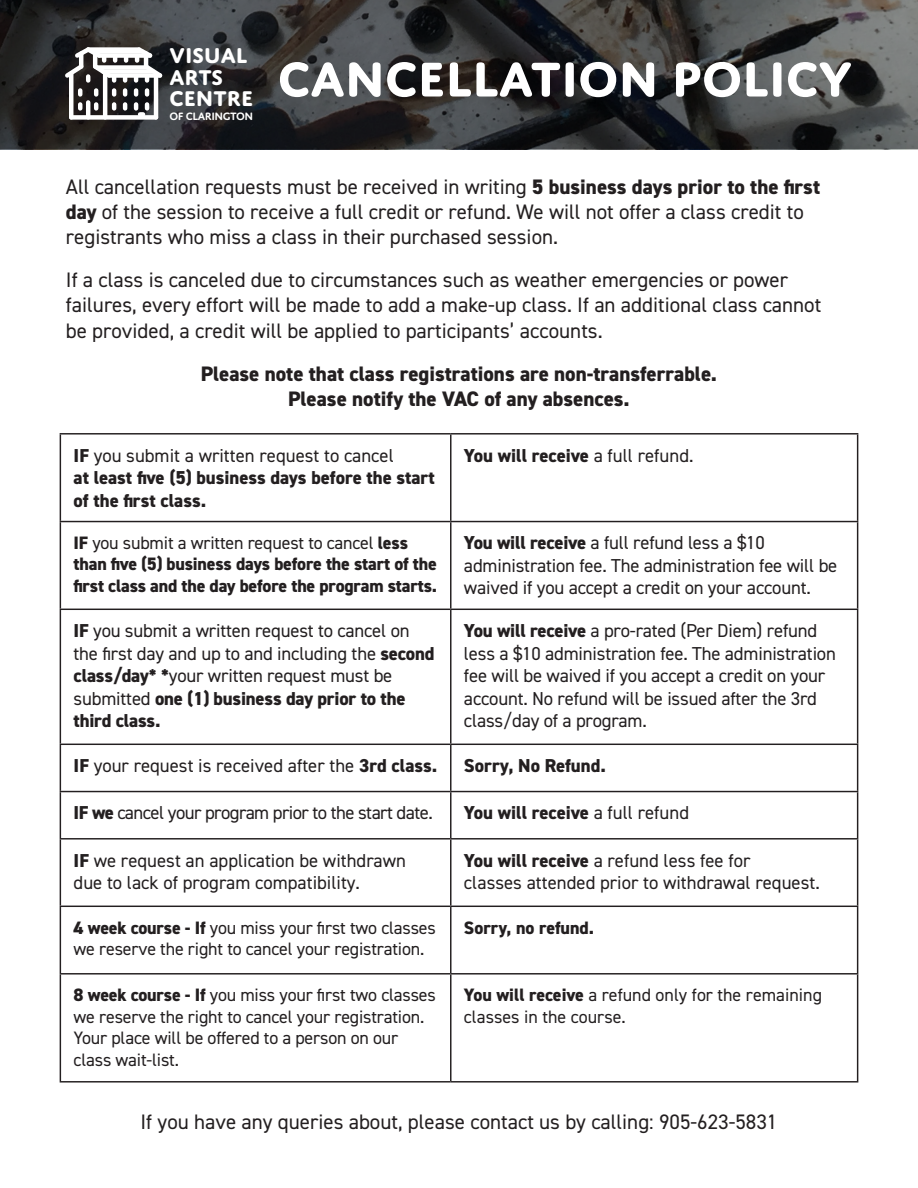
<style>
.page{position:relative;width:918px;height:1188px;background:#fff}
.page>*{position:absolute;margin:0;border:0;box-sizing:border-box;transform-origin:0 0}
.t1{font:700 52.35px "Domus Titling";color:#fff}
.t2{font:700 22.8px/21.6px "Domus Titling";color:#fff}
.t3{font:21px/25.2px "DIN2014";color:#231f20}
.t4{font:800 21px "DIN2014";color:#231f20}
.t5{font:18.75px/22.5px "DIN2014";letter-spacing:-.01em;color:#231f20}
.t6{font:800 18.75px/22.5px "DIN2014";color:#231f20}
.t7{font:18.75px "DIN2014";letter-spacing:-.03em;color:#231f20}
.t8{font:18px/21.6px "DIN2014";letter-spacing:-.01em;color:#231f20}
.t9{font:800 18px/21.6px "DIN2014";letter-spacing:-.01em;color:#231f20}
.t10{font:600 11.4px "Domus Titling";letter-spacing:-.04em;color:#fff}
.s1{font-weight:800}
.s2{font-weight:400}
</style>
<div class="page">
<hr style="left:60px;top:433px;width:391px;height:2px;background:#231f20">
<hr style="left:60px;top:435px;width:1px;height:86px;background:#231f20">
<hr style="left:451px;top:433px;width:407px;height:2px;background:#231f20">
<hr style="left:450px;top:435px;width:2px;height:86px;background:#231f20">
<hr style="left:857px;top:435px;width:1px;height:86px;background:#231f20">
<hr style="left:60px;top:521px;width:391px;height:1px;background:#231f20">
<hr style="left:60px;top:522px;width:1px;height:87px;background:#231f20">
<hr style="left:451px;top:521px;width:407px;height:1px;background:#231f20">
<hr style="left:450px;top:522px;width:2px;height:87px;background:#231f20">
<hr style="left:857px;top:522px;width:1px;height:87px;background:#231f20">
<hr style="left:60px;top:609px;width:391px;height:1px;background:#231f20">
<hr style="left:60px;top:610px;width:1px;height:134px;background:#231f20">
<hr style="left:451px;top:609px;width:407px;height:1px;background:#231f20">
<hr style="left:450px;top:610px;width:2px;height:134px;background:#231f20">
<hr style="left:857px;top:610px;width:1px;height:134px;background:#231f20">
<hr style="left:60px;top:744px;width:391px;height:1px;background:#231f20">
<hr style="left:60px;top:745px;width:1px;height:46px;background:#231f20">
<hr style="left:451px;top:744px;width:407px;height:1px;background:#231f20">
<hr style="left:450px;top:745px;width:2px;height:46px;background:#231f20">
<hr style="left:857px;top:745px;width:1px;height:46px;background:#231f20">
<hr style="left:60px;top:791px;width:391px;height:1px;background:#231f20">
<hr style="left:60px;top:792px;width:1px;height:46px;background:#231f20">
<hr style="left:451px;top:791px;width:407px;height:1px;background:#231f20">
<hr style="left:450px;top:792px;width:2px;height:46px;background:#231f20">
<hr style="left:857px;top:792px;width:1px;height:46px;background:#231f20">
<hr style="left:60px;top:838px;width:391px;height:2px;background:#231f20">
<hr style="left:60px;top:840px;width:1px;height:66px;background:#231f20">
<hr style="left:451px;top:838px;width:407px;height:2px;background:#231f20">
<hr style="left:450px;top:840px;width:2px;height:66px;background:#231f20">
<hr style="left:857px;top:840px;width:1px;height:66px;background:#231f20">
<hr style="left:60px;top:906px;width:391px;height:1px;background:#231f20">
<hr style="left:60px;top:907px;width:1px;height:66px;background:#231f20">
<hr style="left:451px;top:906px;width:407px;height:1px;background:#231f20">
<hr style="left:450px;top:907px;width:2px;height:66px;background:#231f20">
<hr style="left:857px;top:907px;width:1px;height:66px;background:#231f20">
<hr style="left:60px;top:973px;width:391px;height:2px;background:#231f20">
<hr style="left:60px;top:975px;width:1px;height:106px;background:#231f20">
<hr style="left:451px;top:973px;width:407px;height:2px;background:#231f20">
<hr style="left:450px;top:975px;width:2px;height:106px;background:#231f20">
<hr style="left:857px;top:975px;width:1px;height:106px;background:#231f20">
<hr style="left:60px;top:1081px;width:391px;height:2px;background:#231f20">
<hr style="left:451px;top:1081px;width:407px;height:2px;background:#231f20">
<svg style="left:0;top:0;width:918px;height:149px;background:#363738"></svg>
<div style="left:88px;top:47px;width:51px;height:5px;background:#fff"></div>
<div style="left:99px;top:53px;width:51px;height:5px;background:#fff"></div>
<hr style="left:69px;top:75px;width:4px;height:42px;background:#fff">
<div style="left:109px;top:73px;width:51px;height:5px;background:#fff"></div>
<svg style="left:112px;top:90px;width:4px;height:4px"></svg>
<svg style="left:123px;top:90px;width:4px;height:4px"></svg>
<svg style="left:134px;top:90px;width:4px;height:4px"></svg>
<svg style="left:145px;top:90px;width:4px;height:4px"></svg>
<svg style="left:112px;top:104px;width:4px;height:4px"></svg>
<svg style="left:123px;top:104px;width:4px;height:4px"></svg>
<svg style="left:78px;top:90px;width:4px;height:4px"></svg>
<svg style="left:94px;top:90px;width:4px;height:4px"></svg>
<svg style="left:78px;top:104px;width:4px;height:4px"></svg>
<svg style="left:94px;top:104px;width:4px;height:4px"></svg>
<hr style="left:86px;top:102px;width:4px;height:15px;background:#fff">
<div style="left:71px;top:115px;width:85px;height:5px;background:#fff"></div>
<svg style="left:134px;top:104px;width:15px;height:12px"></svg>
<div style="left:94px;top:49px;width:48px;height:5px;background:#fff"></div>
<hr style="left:103px;top:75px;width:4px;height:42px;background:#fff">
<svg style="left:61px;top:44px;width:56px;height:38px"></svg>
<hr style="left:154px;top:75px;width:4px;height:42px;background:#fff">
<svg style="left:123px;top:44px;width:43px;height:38px"></svg>
<div style="left:103px;top:69px;width:50px;height:5px;background:#fff"></div>
<div style="left:97px;top:65px;width:50px;height:5px;background:#fff"></div>
<p class="t2" style="left:170px;top:44px;width:85px">VISUAL<br>ARTS<br>CENTRE</p>
<p class="t10" style="left:170px;top:109px;width:85px">OF CLARINGTON</p>
<p class="t1" style="left:278px;top:48px;width:576px">CANCELLATION POLICY</p>
<p class="t3" style="left:66px;top:173px;width:756px">All cancellation requests must be received in writing <span class="s1">5 business days prior to the first day</span> of the session to receive a full credit or refund. We will not offer a class credit to registrants who miss a class in their purchased session.</p>
<p class="t3" style="left:66px;top:267px;width:757px">If a class is canceled due to circumstances such as weather emergencies or power failures, every effort will be made to add a make-up class. If an additional class cannot be provided, a credit will be applied to participants’ accounts.</p>
<p class="t4" style="left:201px;top:360px;width:518px">Please note that class registrations are non-transferrable.</p>
<p class="t4" style="left:288px;top:385px;width:343px">Please notify the VAC of any absences.</p>
<p class="t6" style="left:74px;top:444px;width:363px">IF <span class="s2">you submit a written request to cancel<br></span>at least five (5) business days before the start of the first class.</p>
<p class="t6" style="left:464px;top:444px;width:231px">You will receive <span class="s2">a full refund.</span></p>
<p class="t9" style="left:74px;top:532px;width:365px">IF <span class="s2">you submit a written request to cancel</span> less than five (5) business days before the start of the first class and the day before the program starts.</p>
<p class="t5" style="left:464px;top:531px;width:375px"><span class="s1">You will receive</span> a full refund less a $10 administration fee. The administration fee will be waived if you accept a credit on your account.</p>
<p class="t5" style="left:74px;top:619px;width:362px"><span class="s1">IF</span> you submit a written request to cancel on the first day and up to and including the <span class="s1">second class/day* *</span>your written request must be submitted <span class="s1">one (1) business day prior to the third class.</span></p>
<p class="t5" style="left:464px;top:619px;width:373px"><span class="s1">You will receive</span> a pro-rated (Per Diem) refund less a $10 administration fee. The administration fee will be waived if you accept a credit on your account. No refund will be issued after the 3rd class/day of a program.</p>
<p class="t5" style="left:74px;top:754px;width:365px"><span class="s1">IF</span> your request is received after the <span class="s1">3rd class.</span></p>
<p class="t6" style="left:464px;top:754px;width:143px">Sorry, No Refund.</p>
<p class="t7" style="left:74px;top:801px;width:361px"><span class="s1">IF we</span> cancel your program prior to the start date.</p>
<p class="t6" style="left:464px;top:802px;width:227px">You will receive <span class="s2">a full refund</span></p>
<p class="t5" style="left:74px;top:849px;width:334px"><span class="s1">IF</span> we request an application be withdrawn due to lack of program compatibility.</p>
<p class="t5" style="left:464px;top:849px;width:357px"><span class="s1">You will receive</span> a refund less fee for<br>classes attended prior to withdrawal request.</p>
<p class="t8" style="left:74px;top:916px;width:364px"><span class="s1">4 week course - If</span> you miss your first two classes we reserve the right to cancel your registration.</p>
<p class="t9" style="left:464px;top:917px;width:132px">Sorry, no refund.</p>
<p class="t8" style="left:74px;top:984px;width:364px"><span class="s1">8 week course - If</span> you miss your first two classes we reserve the right to cancel your registration.<br>Your place will be offered to a person on our class wait-list.</p>
<p class="t8" style="left:464px;top:984px;width:360px"><span class="s1">You will receive</span> a refund only for the remaining classes in the course.</p>
<p class="t3" style="left:141px;top:1109px;width:638px">If you have any queries about, please contact us by calling: 905-623-5831</p>
</div>
